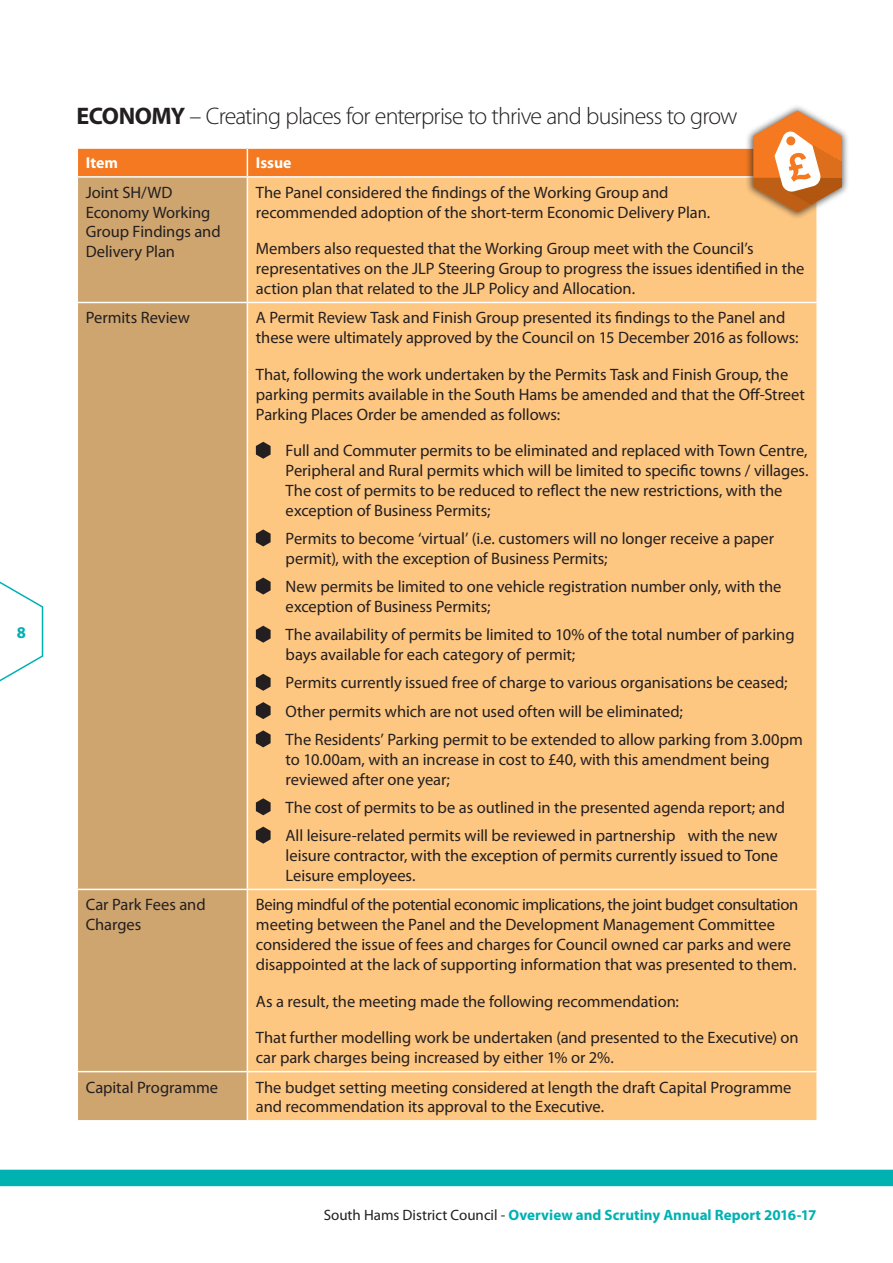
<style>
.page{position:relative;width:893px;height:1263px;background:#fff}
.page>*{position:absolute;margin:0;border:0;box-sizing:border-box;transform-origin:0 0}
.t1{font:300 24px "Myriad Pro";letter-spacing:-.035em;color:#231f20}
.t2{font:16.5px/19.8px "Myriad Pro";letter-spacing:-.005em;color:#231f20}
.t3{font:700 16.5px "Myriad Pro";color:#00b1b2}
.t4{font:700 15.75px "Myriad Pro";color:#fff}
.t5{font:700 15px "Myriad Pro";letter-spacing:.005em;color:#00b1b2}
.s1{font-weight:700}
.s2{font-weight:400;color:#231f20}
</style>
<div class="page">
<svg style="left:0;top:581px;width:44px;height:101px"></svg>
<div style="left:0;top:1170px;width:893px;height:16px;background:#00b1b2"></div>
<div style="left:78px;top:213px;width:169px;height:907px;background:#cea46f"></div>
<div style="left:248px;top:213px;width:568px;height:907px;background:#fdc681"></div>
<hr style="left:77px;top:302px;width:170px;height:1px;background:#fff">
<hr style="left:247px;top:302px;width:571px;height:1px;background:#fff">
<hr style="left:77px;top:889px;width:170px;height:1px;background:#fff">
<hr style="left:247px;top:889px;width:571px;height:1px;background:#fff">
<hr style="left:77px;top:1071px;width:170px;height:1px;background:#fff">
<hr style="left:247px;top:1071px;width:571px;height:1px;background:#fff">
<svg style="left:256px;top:442px;width:15px;height:17px"></svg>
<svg style="left:256px;top:529px;width:15px;height:17px"></svg>
<svg style="left:256px;top:578px;width:15px;height:16px"></svg>
<svg style="left:256px;top:626px;width:15px;height:17px"></svg>
<svg style="left:256px;top:674px;width:15px;height:17px"></svg>
<svg style="left:256px;top:702px;width:15px;height:17px"></svg>
<svg style="left:256px;top:730px;width:15px;height:17px"></svg>
<svg style="left:256px;top:798px;width:15px;height:17px"></svg>
<svg style="left:256px;top:827px;width:15px;height:17px"></svg>
<div style="left:745px;top:103px;width:104px;height:117px;background:#231f20;opacity:.75"></div>
<svg style="left:77px;top:111px;width:765px;height:102px"></svg>
<p class="t3" style="left:17px;top:621px;width:11px">8</p>
<h1 class="t1" style="left:77px;top:102px;width:662px"><span class="s1">ECONOMY</span> – Creating places for enterprise to thrive and business to grow</h1>
<p class="t4" style="left:86px;top:153px;width:34px">Item</p>
<p class="t4" style="left:256px;top:153px;width:37px">Issue</p>
<p class="t2" style="left:86px;top:182px;width:136px">Joint SH/WD<br>Economy Working<br>Group Findings and<br>Delivery Plan</p>
<p class="t2" style="left:256px;top:182px;width:456px">The Panel considered the findings of the Working Group and recommended adoption of the short-term Economic Delivery Plan.</p>
<p class="t2" style="left:256px;top:239px;width:550px">Members also requested that the Working Group meet with the Council’s representatives on the JLP Steering Group to progress the issues identified in the action plan that related to the JLP Policy and Allocation.</p>
<p class="t2" style="left:86px;top:308px;width:106px">Permits Review</p>
<p class="t2" style="left:256px;top:308px;width:544px">A Permit Review Task and Finish Group presented its findings to the Panel and these were ultimately approved by the Council on 15 December 2016 as follows:</p>
<p class="t2" style="left:256px;top:364px;width:551px">That, following the work undertaken by the Permits Task and Finish Group, the parking permits available in the South Hams be amended and that the Off-Street<br>Parking Places Order be amended as follows:</p>
<p class="t2" style="left:286px;top:441px;width:524px">Full and Commuter permits to be eliminated and replaced with Town Centre, Peripheral and Rural permits which will be limited to specific towns / villages.<br>The cost of permits to be reduced to reflect the new restrictions, with the exception of Business Permits;</p>
<p class="t2" style="left:286px;top:528px;width:490px">Permits to become ‘virtual’ (i.e. customers will no longer receive a paper permit), with the exception of Business Permits;</p>
<p class="t2" style="left:286px;top:576px;width:497px">New permits be limited to one vehicle registration number only, with the exception of Business Permits;</p>
<p class="t2" style="left:286px;top:625px;width:510px">The availability of permits be limited to 10% of the total number of parking bays available for each category of permit;</p>
<p class="t2" style="left:286px;top:668px;width:519px;line-height:28.3px">Permits currently issued free of charge to various organisations be ceased;<br>Other permits which are not used often will be eliminated;<br>The Residents’ Parking permit to be extended to allow parking from 3.00pm</p>
<p class="t2" style="left:286px;top:749px;width:486px">to 10.00am, with an increase in cost to £40, with this amendment being reviewed after one year;</p>
<p class="t2" style="left:286px;top:793px;width:501px;line-height:28.3px">The cost of permits to be as outlined in the presented agenda report; and<br>All leisure-related permits will be reviewed in partnership with the new</p>
<p class="t2" style="left:286px;top:845px;width:494px">leisure contractor, with the exception of permits currently issued to Tone<br>Leisure employees.</p>
<p class="t2" style="left:86px;top:894px;width:121px">Car Park Fees and<br>Charges</p>
<p class="t2" style="left:256px;top:894px;width:544px">Being mindful of the potential economic implications, the joint budget consultation meeting between the Panel and the Development Management Committee considered the issue of fees and charges for Council owned car parks and were disappointed at the lack of supporting information that was presented to them.</p>
<p class="t2" style="left:256px;top:991px;width:425px">As a result, the meeting made the following recommendation:</p>
<p class="t2" style="left:256px;top:1028px;width:544px">That further modelling work be undertaken (and presented to the Executive) on car park charges being increased by either 1% or 2%.</p>
<p class="t2" style="left:86px;top:1077px;width:134px">Capital Programme</p>
<p class="t2" style="left:256px;top:1077px;width:537px">The budget setting meeting considered at length the draft Capital Programme and recommendation its approval to the Executive.</p>
<p class="t5" style="left:324px;top:1205px;width:494px"><span class="s2">South Hams District Council -</span> Overview and Scrutiny Annual Report 2016-17</p>
</div>
